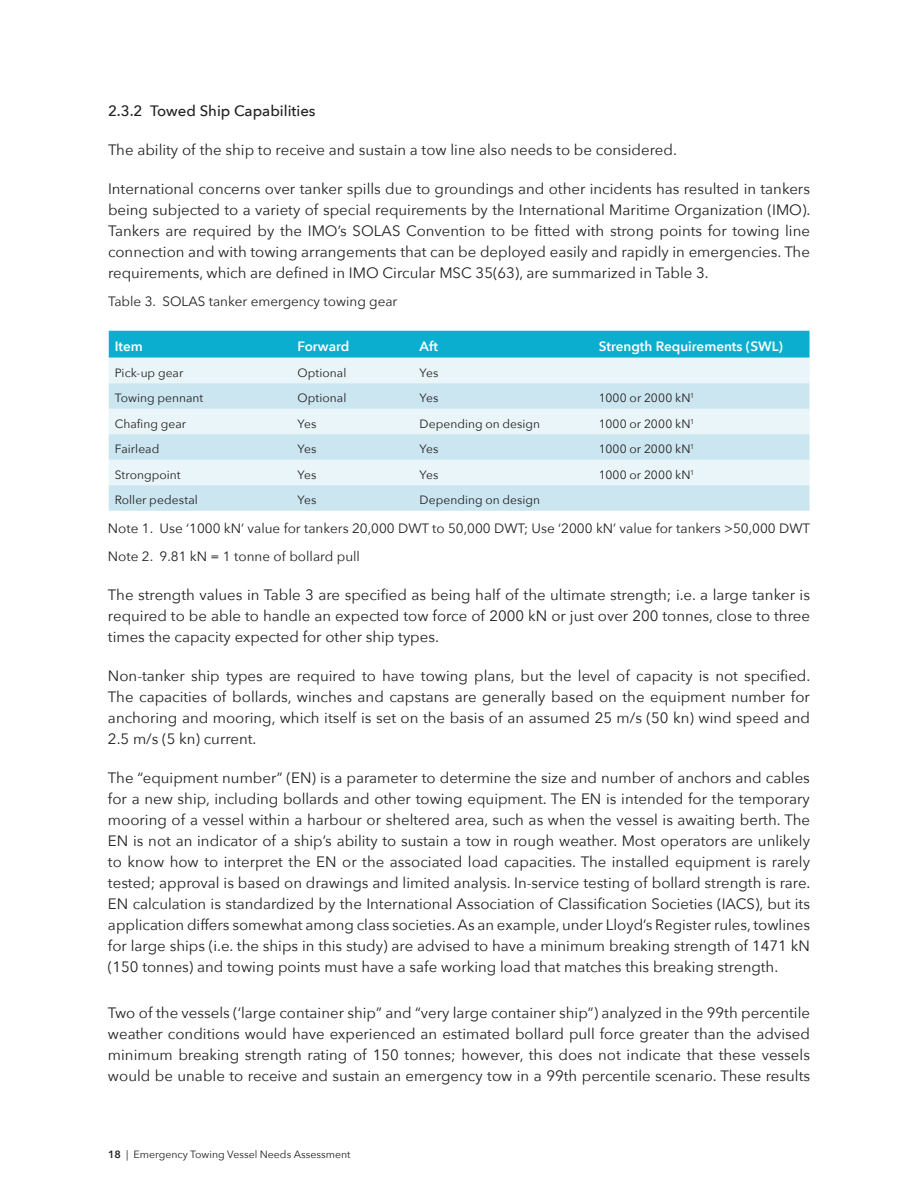
<style>
.page{position:relative;width:918px;height:1188px;background:#fff}
.page>*{position:absolute;margin:0;border:0;box-sizing:border-box;transform-origin:0 0}
.t1{font:15px/21px "Avenir Next";color:#231f20;text-align:justify}
.t2{font:500 15px "Avenir Next";color:#231f20}
.t3{font:13.5px/27.8px "Avenir Next";color:#231f20}
.t4{font:600 13.5px "Avenir Next";color:#fff}
.t5{font:12px "Avenir Next";letter-spacing:.005em;color:#231f20}
.t6{font:10.5px "Avenir Next";color:#231f20}
.s1{font-weight:600}
</style>
<div class="page">
<div style="left:109px;top:331px;width:701px;height:27px;background:#0caecf"></div>
<div style="left:109px;top:358px;width:701px;height:25px;background:#e9f5f8"></div>
<svg style="left:109px;top:383px;width:701px;height:128px;background:#d7ecf3"></svg>
<p class="t2" style="left:108px;top:98px;width:209px">2.3.2 Towed Ship Capabilities</p>
<p class="t1" style="left:108px;top:139px;width:570px">The ability of the ship to receive and sustain a tow line also needs to be considered.</p>
<p class="t1" style="left:108px;top:178px;width:704px">International concerns over tanker spills due to groundings and other incidents has resulted in tankers being subjected to a variety of special requirements by the International Maritime Organization (IMO).<br>Tankers are required by the IMO’s SOLAS Convention to be fitted with strong points for towing line connection and with towing arrangements that can be deployed easily and rapidly in emergencies. The requirements, which are defined in IMO Circular MSC 35(63), are summarized in Table 3.</p>
<p class="t3" style="left:108px;top:287px;width:291px">Table 3. SOLAS tanker emergency towing gear</p>
<p class="t4" style="left:115px;top:335px;width:30px">Item</p>
<p class="t4" style="left:298px;top:335px;width:53px">Forward</p>
<p class="t4" style="left:420px;top:335px;width:20px">Aft</p>
<p class="t4" style="left:599px;top:335px;width:186px">Strength Requirements (SWL)</p>
<p class="t5" style="left:115px;top:362px;width:70px">Pick-up gear</p>
<p class="t5" style="left:298px;top:362px;width:50px">Optional</p>
<p class="t5" style="left:420px;top:362px;width:20px">Yes</p>
<p class="t5" style="left:115px;top:388px;width:90px">Towing pennant</p>
<p class="t5" style="left:298px;top:388px;width:50px">Optional</p>
<p class="t5" style="left:420px;top:388px;width:20px">Yes</p>
<p class="t5" style="left:599px;top:388px;width:97px">1000 or 2000 kN<sup>1</sup></p>
<p class="t5" style="left:115px;top:413px;width:73px">Chafing gear</p>
<p class="t5" style="left:298px;top:413px;width:20px">Yes</p>
<p class="t5" style="left:420px;top:413px;width:122px">Depending on design</p>
<p class="t5" style="left:599px;top:413px;width:97px">1000 or 2000 kN<sup>1</sup></p>
<p class="t5" style="left:115px;top:439px;width:46px">Fairlead</p>
<p class="t5" style="left:298px;top:439px;width:20px">Yes</p>
<p class="t5" style="left:420px;top:439px;width:20px">Yes</p>
<p class="t5" style="left:599px;top:439px;width:97px">1000 or 2000 kN<sup>1</sup></p>
<p class="t5" style="left:115px;top:464px;width:67px">Strongpoint</p>
<p class="t5" style="left:298px;top:464px;width:20px">Yes</p>
<p class="t5" style="left:420px;top:464px;width:20px">Yes</p>
<p class="t5" style="left:599px;top:464px;width:97px">1000 or 2000 kN<sup>1</sup></p>
<p class="t5" style="left:115px;top:490px;width:85px">Roller pedestal</p>
<p class="t5" style="left:298px;top:490px;width:20px">Yes</p>
<p class="t5" style="left:420px;top:490px;width:122px">Depending on design</p>
<p class="t3" style="left:108px;top:514px;width:704px">Note 1. Use ‘1000 kN’ value for tankers 20,000 DWT to 50,000 DWT; Use ‘2000 kN’ value for tankers &gt;50,000 DWT<br>Note 2. 9.81 kN = 1 tonne of bollard pull</p>
<p class="t1" style="left:108px;top:584px;width:704px">The strength values in Table 3 are specified as being half of the ultimate strength; i.e. a large tanker is required to be able to handle an expected tow force of 2000 kN or just over 200 tonnes, close to three times the capacity expected for other ship types.</p>
<p class="t1" style="left:108px;top:665px;width:704px">Non-tanker ship types are required to have towing plans, but the level of capacity is not specified.<br>The capacities of bollards, winches and capstans are generally based on the equipment number for anchoring and mooring, which itself is set on the basis of an assumed 25 m/s (50 kn) wind speed and 2.5 m/s (5 kn) current.</p>
<p class="t1" style="left:108px;top:767px;width:704px">The “equipment number” (EN) is a parameter to determine the size and number of anchors and cables for a new ship, including bollards and other towing equipment. The EN is intended for the temporary mooring of a vessel within a harbour or sheltered area, such as when the vessel is awaiting berth. The EN is not an indicator of a ship’s ability to sustain a tow in rough weather. Most operators are unlikely to know how to interpret the EN or the associated load capacities. The installed equipment is rarely tested; approval is based on drawings and limited analysis. In-service testing of bollard strength is rare.<br>EN calculation is standardized by the International Association of Classification Societies (IACS), but its application differs somewhat among class societies. As an example, under Lloyd’s Register rules, towlines for large ships (i.e. the ships in this study) are advised to have a minimum breaking strength of 1471 kN (150 tonnes) and towing points must have a safe working load that matches this breaking strength.</p>
<p class="t1" style="left:108px;top:1001px;width:704px">Two of the vessels (‘large container ship” and “very large container ship”) analyzed in the 99th percentile weather conditions would have experienced an estimated bollard pull force greater than the advised minimum breaking strength rating of 150 tonnes; however, this does not indicate that these vessels would be unable to receive and sustain an emergency tow in a 99th percentile scenario. These results</p>
<p class="t6" style="left:108px;top:1145px;width:244px"><span class="s1">18</span> | Emergency Towing Vessel Needs Assessment</p>
</div>
